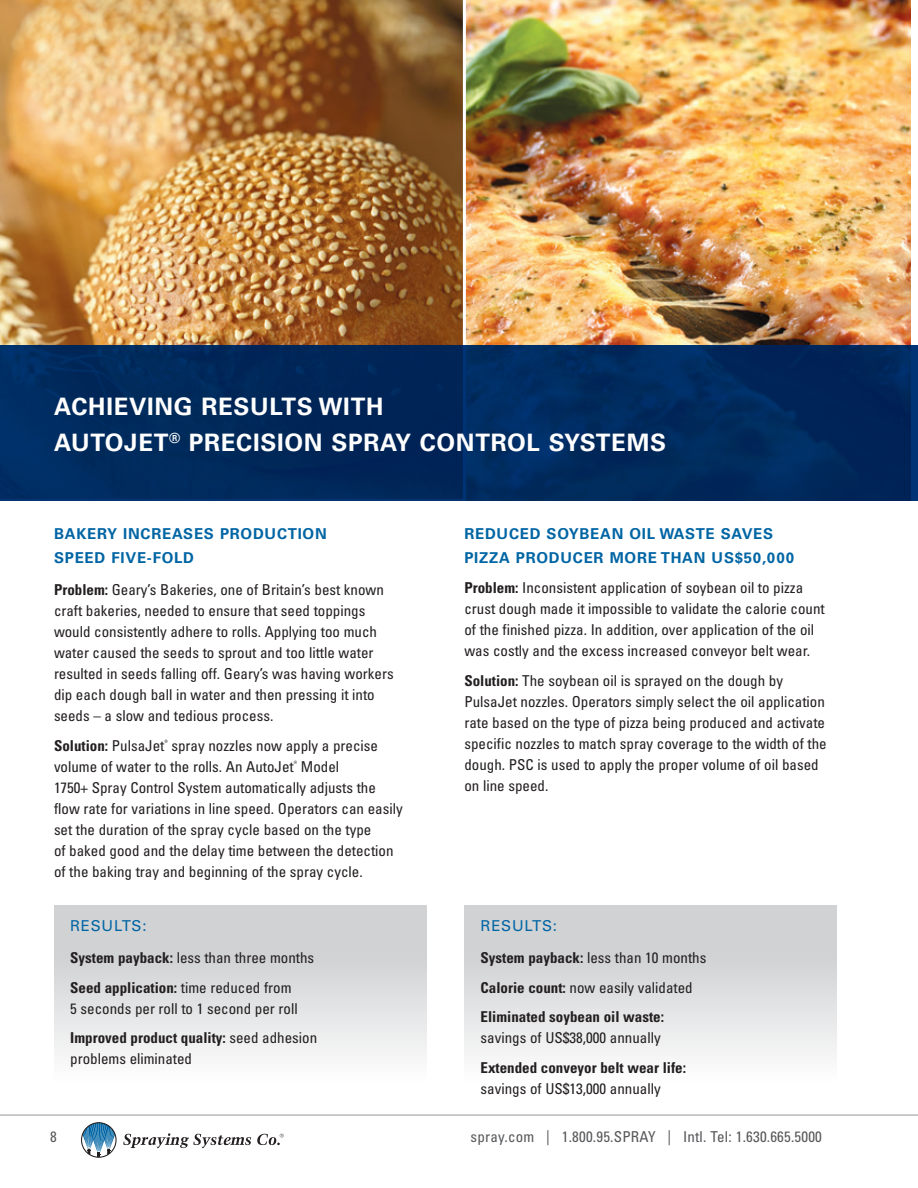
<style>
.page{position:relative;width:918px;height:1188px;background:#fff}
.page>*{position:absolute;margin:0;border:0;box-sizing:border-box;transform-origin:0 0}
.subhead{font:700 24px/36px "Univers LT Pro 65";letter-spacing:.03em;color:#fff}
.body{font:condensed 15px/21px "Univers LT Pro";color:#231f20}
.body-2{font:700 condensed 15px/21px "Univers LT Pro";color:#231f20}
.body-3{font:700 15px/24px "Univers LT Pro 65";letter-spacing:.05em;color:#0065a4}
.t1{font:condensed 15px "Univers LT Pro";letter-spacing:.015em;color:#57585a}
.Light_subhead{font:700 15px/24px "Univers LT Pro 65";letter-spacing:.05em;color:#0065a4}
.Light_subhead-2{font:15px "Univers LT Pro 55 Roman";letter-spacing:.05em;color:#0065a4}
.s1{font-weight:700}
.s2{font-weight:400}
</style>
<div class="page">
<img style="left:466px;top:0;width:445px;height:345px">
<img style="left:0;top:0;width:466px;height:345px">
<div style="left:54px;top:905px;width:373px;height:176px;background:linear-gradient(to bottom,#c7c9cb,#fafafa)"></div>
<div style="left:464px;top:905px;width:373px;height:176px;background:linear-gradient(to bottom,#c7c9cb,#fafafa)"></div>
<svg style="left:0;top:345px;width:918px;height:156px;background:#00295c"></svg>
<hr style="left:0;top:1115px;width:918px;height:1px;background:#939598">
<svg style="left:81px;top:1122px;width:36px;height:36px"></svg>
<svg style="left:123px;top:1133px;width:128px;height:15px"></svg>
<svg style="left:257px;top:1134px;width:27px;height:11px"></svg>
<p class="subhead" style="left:54px;top:387px;width:614px">ACHIEVING RESULTS WITH<br>AUTOJET<sup>®</sup> PRECISION SPRAY CONTROL SYSTEMS</p>
<p class="Light_subhead" style="left:54px;top:521px;width:274px">BAKERY INCREASES PRODUCTION<br>SPEED FIVE-FOLD</p>
<p class="body" style="left:54px;top:579px;width:341px"><span class="s1">Problem:</span> Geary’s Bakeries, one of Britain’s best known craft bakeries, needed to ensure that seed toppings would consistently adhere to rolls. Applying too much water caused the seeds to sprout and too little water resulted in seeds falling off. Geary’s was having workers dip each dough ball in water and then pressing it into seeds – a slow and tedious process.</p>
<p class="body" style="left:54px;top:735px;width:350px"><span class="s1">Solution:</span> PulsaJet<sup>®</sup> spray nozzles now apply a precise volume of water to the rolls. An AutoJet<sup>®</sup> Model<br>1750+ Spray Control System automatically adjusts the flow rate for variations in line speed. Operators can easily set the duration of the spray cycle based on the type<br>of baked good and the delay time between the detection of the baking tray and beginning of the spray cycle.</p>
<p class="Light_subhead-2" style="left:70px;top:915px;width:78px">RESULTS:</p>
<p class="body" style="left:70px;top:947px;width:246px"><span class="s1">System payback:</span> less than three months</p>
<p class="body" style="left:70px;top:976px;width:229px"><span class="s1">Seed application:</span> time reduced from<br>5 seconds per roll to 1 second per roll</p>
<p class="body" style="left:70px;top:1027px;width:249px"><span class="s1">Improved product quality:</span> seed adhesion problems eliminated</p>
<p class="body-3" style="left:464px;top:521px;width:331px">REDUCED SOYBEAN OIL WASTE SAVES<br>PIZZA PRODUCER MORE THAN US$50,000</p>
<p class="body" style="left:464px;top:577px;width:362px"><span class="s1">Problem:</span> Inconsistent application of soybean oil to pizza crust dough made it impossible to validate the calorie count of the finished pizza. In addition, over application of the oil was costly and the excess increased conveyor belt wear.</p>
<p class="body" style="left:464px;top:669px;width:364px"><span class="s1">Solution:</span> The soybean oil is sprayed on the dough by PulsaJet nozzles. Operators simply select the oil application rate based on the type of pizza being produced and activate specific nozzles to match spray coverage to the width of the dough. PSC is used to apply the proper volume of oil based on line speed.</p>
<p class="Light_subhead-2" style="left:481px;top:916px;width:78px">RESULTS:</p>
<p class="body" style="left:481px;top:947px;width:227px"><span class="s1">System payback:</span> less than 10 months</p>
<p class="body" style="left:481px;top:977px;width:214px"><span class="s1">Calorie count:</span> now easily validated</p>
<p class="body-2" style="left:481px;top:1006px;width:185px">Eliminated soybean oil waste: <span class="s2">savings of US$38,000 annually</span></p>
<p class="body-2" style="left:481px;top:1057px;width:207px">Extended conveyor belt wear life: <span class="s2">savings of US$13,000 annually</span></p>
<p class="t1" style="left:50px;top:1128px;width:8px">8</p>
<p class="t1" style="left:471px;top:1128px;width:353px">spray.com | 1.800.95.SPRAY | Intl. Tel: 1.630.665.5000</p>
</div>
